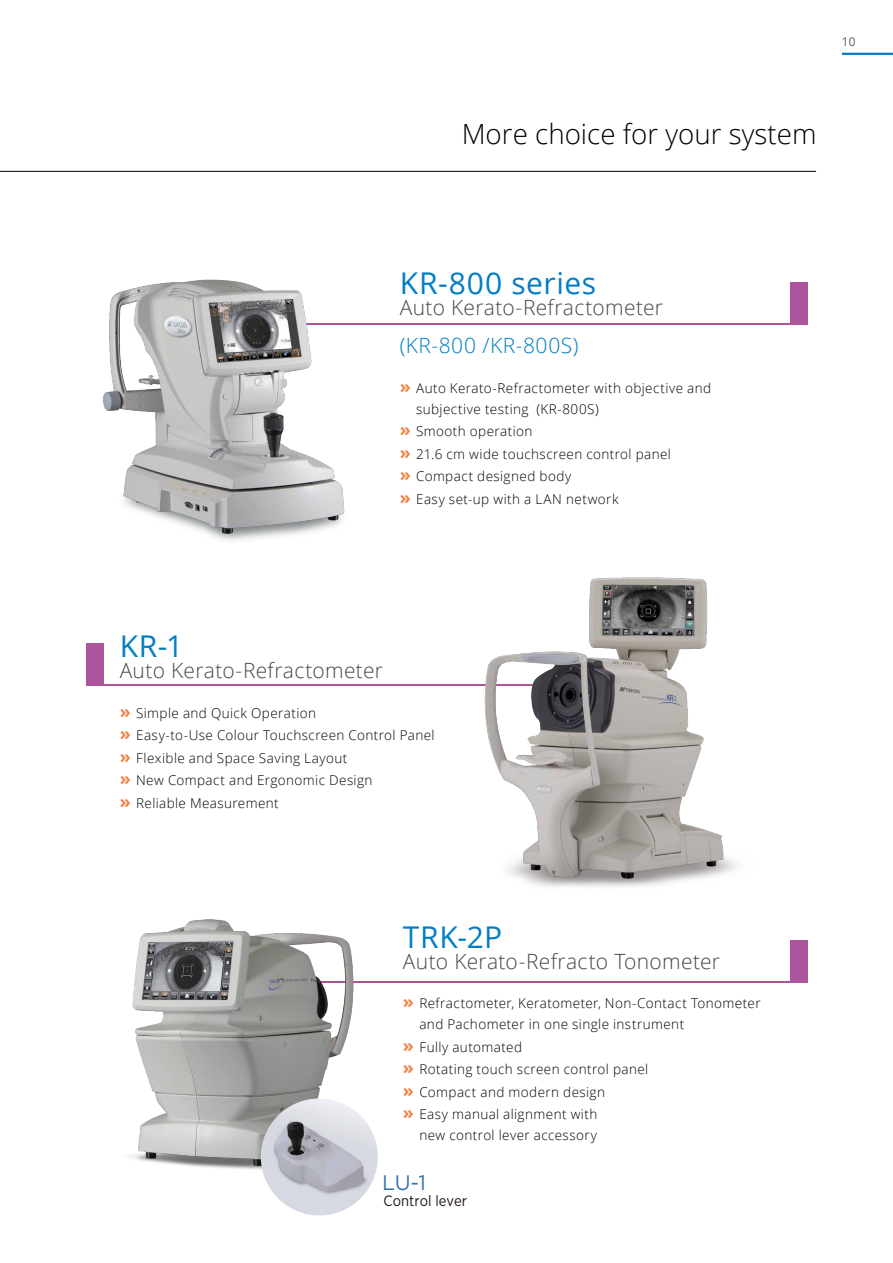
<style>
.page{position:relative;width:893px;height:1263px;background:#fff}
.page>*{position:absolute;margin:0;border:0;box-sizing:border-box;transform-origin:0 0}
.t1{font:30px "Open Sans";letter-spacing:.025em;color:#007dc5}
.t2{font:300 27.75px "Open Sans";color:#000}
.t3{font:300 21px "Open Sans";letter-spacing:.015em;color:#47464a}
.t4{font:300 21px "Open Sans";letter-spacing:.03em;color:#007dc5}
.t5{font:21px "Gotham";color:#3675ac}
.t6{font:15px "Gotham Narrow";color:#241b17}
.t7{font:300 13.5px/22.5px "Open Sans";letter-spacing:.03em;color:#000}
.t8{font:12px "Open Sans";color:#58595b}
.s1{font-weight:700;font-size:18px;color:#f58345}
</style>
<div class="page">
<hr style="left:842px;top:53px;width:51px;height:2px;background:#007dc5">
<hr style="left:282px;top:323px;width:526px;height:2px;background:#ad559c">
<img style="left:103px;top:279px;width:242px;height:262px">
<hr style="left:86px;top:684px;width:468px;height:2px;background:#ad559c">
<img style="left:484px;top:577px;width:253px;height:310px">
<hr style="left:311px;top:981px;width:497px;height:1px;background:#ad559c">
<img style="left:130px;top:919px;width:298px;height:297px">
<div style="left:791px;top:940px;width:17px;height:42px;background:#ad559c"></div>
<div style="left:86px;top:643px;width:17px;height:43px;background:#ad559c"></div>
<div style="left:791px;top:282px;width:17px;height:43px;background:#ad559c"></div>
<img style="left:261px;top:1098px;width:117px;height:117px;border-radius:58px">
<hr style="left:0;top:171px;width:816px;height:1px;background:#000">
<p class="t8" style="left:842px;top:34px;width:15px">10</p>
<h2 class="t2" style="left:462px;top:115px;width:356px">More choice for your system</h2>
<h1 class="t1" style="left:400px;top:263px;width:198px">KR-800 series</h1>
<h3 class="t3" style="left:400px;top:293px;width:265px">Auto Kerato-Refractometer</h3>
<h3 class="t4" style="left:400px;top:331px;width:180px">(KR-800 /KR-800S)</h3>
<p class="t7" style="left:416px;top:377px;width:297px;line-height:21px;text-indent:-16px"><span class="s1">»</span> Auto Kerato-Refractometer with objective and subjective testing (KR-800S)</p>
<p class="t7" style="left:400px;top:420px;width:273px"><span class="s1">»</span> Smooth operation<br><span class="s1">»</span> 21.6 cm wide touchscreen control panel <span class="s1">»</span> Compact designed body<br><span class="s1">»</span> Easy set-up with a LAN network</p>
<h1 class="t1" style="left:120px;top:626px;width:65px">KR-1</h1>
<h3 class="t3" style="left:120px;top:656px;width:265px">Auto Kerato-Refractometer</h3>
<p class="t7" style="left:120px;top:701px;width:316px"><span class="s1">»</span> Simple and Quick Operation<br><span class="s1">»</span> Easy-to-Use Colour Touchscreen Control Panel <span class="s1">»</span> Flexible and Space Saving Layout<br><span class="s1">»</span> New Compact and Ergonomic Design<br><span class="s1">»</span> Reliable Measurement</p>
<h1 class="t1" style="left:403px;top:916px;width:101px">TRK-2P</h1>
<h3 class="t3" style="left:403px;top:947px;width:319px">Auto Kerato-Refracto Tonometer</h3>
<p class="t7" style="left:419px;top:993px;width:343px;line-height:21px;text-indent:-16px"><span class="s1">»</span> Refractometer, Keratometer, Non-Contact Tonometer and Pachometer in one single instrument</p>
<p class="t7" style="left:403px;top:1035px;width:247px"><span class="s1">»</span> Fully automated<br><span class="s1">»</span> Rotating touch screen control panel <span class="s1">»</span> Compact and modern design<br><span class="s1">»</span> Easy manual alignment with</p>
<p class="t7" style="left:419px;top:1124px;width:179px">new control lever accessory</p>
<h3 class="t5" style="left:382px;top:1169px;width:45px">LU-1</h3>
<p class="t6" style="left:384px;top:1191px;width:85px">Control lever</p>
</div>
